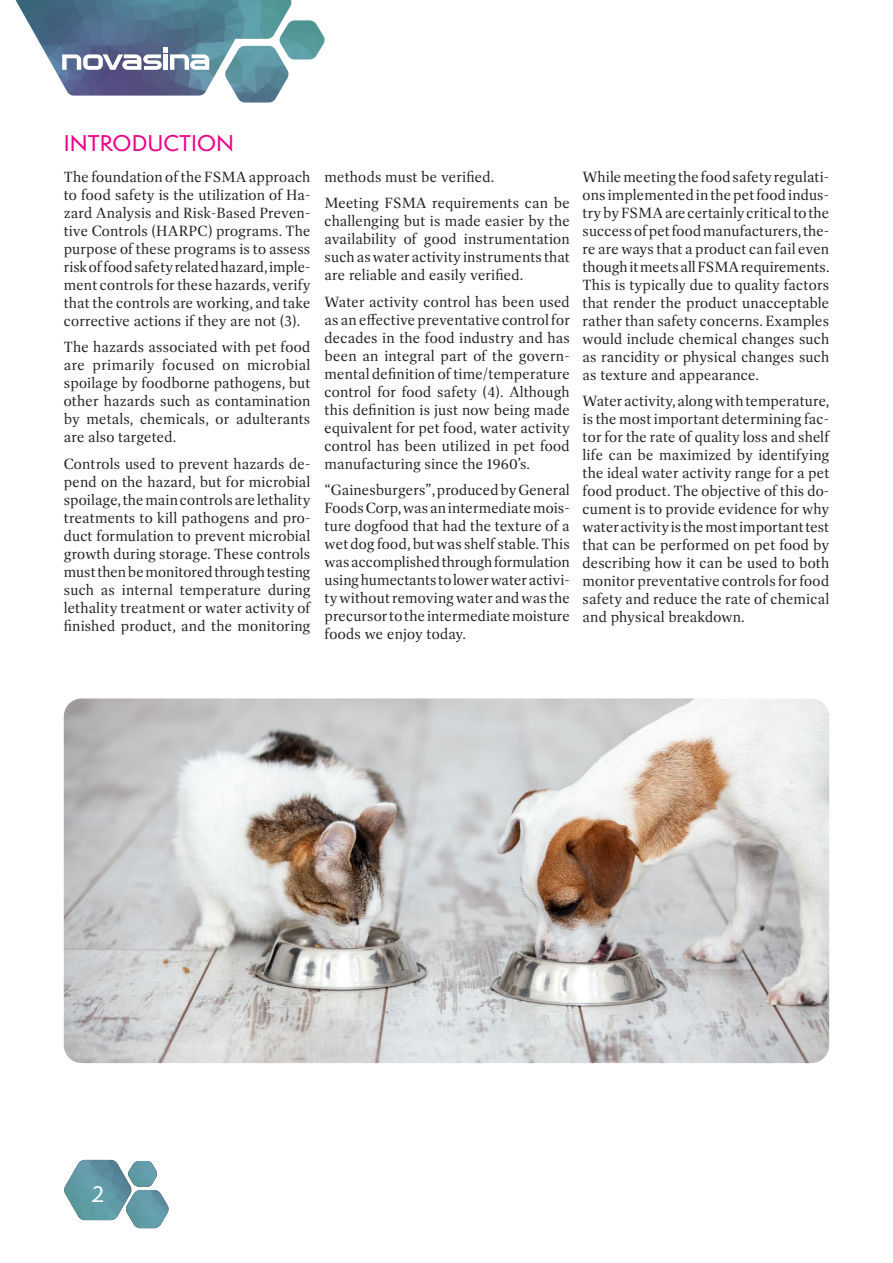
<style>
.page{position:relative;width:893px;height:1263px;background:#fff}
.page>*{position:absolute;margin:0;border:0;box-sizing:border-box;transform-origin:0 0}
.t1{font:500 21px "Semplicita Pro";color:#ed028c}
.t2{font:500 21px "Semplicita Pro";color:#fff}
.t3{font:15px/18px "Dashiell Bright";letter-spacing:.01em;color:#231f20;text-align:justify}
</style>
<div class="page">
<img style="left:15px;top:0;width:277px;height:96px">
<img style="left:225px;top:46px;width:64px;height:57px">
<img style="left:279px;top:20px;width:46px;height:39px">
<svg style="left:64px;top:1160px;width:105px;height:68px"></svg>
<img style="left:128px;top:1161px;width:29px;height:26px">
<svg style="left:62px;top:47px;width:147px;height:23px"></svg>
<img style="left:64px;top:698px;width:765px;height:365px">
<h1 class="t1" style="left:64px;top:128px;width:172px">INTRODUCTION</h1>
<p class="t3" style="left:64px;top:168px;width:248px">The foundation of the FSMA approach to food safety is the utilization of Ha&shy;zard Analysis and Risk-Based Preven&shy;tive Controls (HARPC) programs. The purpose of these programs is to assess risk of food safety related hazard, imple&shy;ment controls for these hazards, verify that the controls are working, and take corrective actions if they are not (3).</p>
<p class="t3" style="left:64px;top:338px;width:248px">The hazards associated with pet food are primarily focused on microbial spoilage by foodborne pathogens, but other hazards such as contamination by metals, chemicals, or adulterants are also targeted.</p>
<p class="t3" style="left:64px;top:455px;width:248px">Controls used to prevent hazards de&shy;pend on the hazard, but for microbial spoilage, the main controls are lethality treatments to kill pathogens and pro&shy;duct formulation to prevent microbial growth during storage. These controls must then be monitored through testing such as internal temperature during lethality treatment or water activity of finished product, and the monitoring</p>
<p class="t3" style="left:325px;top:163px;width:247px;line-height:26.5px">methods must be verified.<br>Meeting FSMA requirements can be</p>
<p class="t3" style="left:325px;top:212px;width:247px">challenging but is made easier by the availability of good instrumentation such as water activity instruments that are reliable and easily verified.</p>
<p class="t3" style="left:325px;top:293px;width:247px">Water activity control has been used as an effective preventative control for decades in the food industry and has been an integral part of the govern&shy;mental definition of time/temperature control for food safety (4). Although this definition is just now being made equivalent for pet food, water activity control has been utilized in pet food manufacturing since the 1960’s.</p>
<p class="t3" style="left:325px;top:481px;width:247px">“Gainesburgers”, produced by General Foods Corp, was an intermediate mois&shy;ture dogfood that had the texture of a wet dog food, but was shelf stable. This was accomplished through formulation using humectants to lower water activi&shy;ty without removing water and was the precursor to the intermediate moisture foods we enjoy today.</p>
<p class="t3" style="left:583px;top:168px;width:248px">While meeting the food safety regulati&shy;ons implemented in the pet food indus&shy;try by FSMA are certainly critical to the success of pet food manufacturers, the&shy;re are ways that a product can fail even though it meets all FSMA requirements.<br>This is typically due to quality factors that render the product unacceptable rather than safety concerns. Examples would include chemical changes such as rancidity or physical changes such as texture and appearance.</p>
<p class="t3" style="left:583px;top:392px;width:249px">Water activity, along with temperature, is the most important determining fac&shy;tor for the rate of quality loss and shelf life can be maximized by identifying the ideal water activity range for a pet food product. The objective of this do&shy;cument is to provide evidence for why water activity is the most important test that can be performed on pet food by describing how it can be used to both monitor preventative controls for food safety and reduce the rate of chemical and physical breakdown.</p>
<h1 class="t2" style="left:91px;top:1179px;width:14px">2</h1>
</div>
